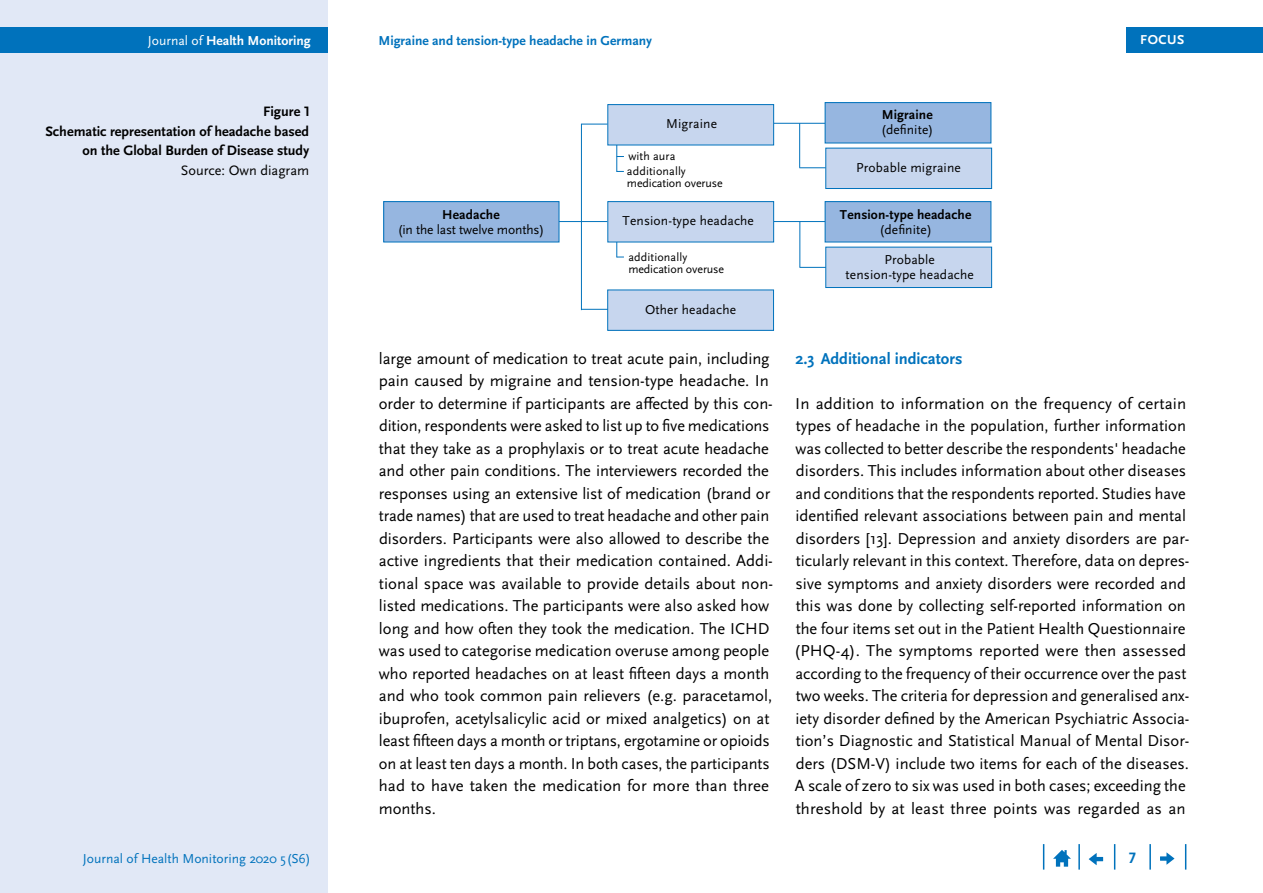
<style>
.page{position:relative;width:1263px;height:893px;background:#fff}
.page>*{position:absolute;margin:0;border:0;box-sizing:border-box;transform-origin:0 0}
.Copy_Einzug{font:16.5px/22.5px "Scala Sans Pro";letter-spacing:-.005em;color:#000}
.Copy{font:16.5px/22.5px "Scala Sans Pro";color:#000}
.t1{font:700 16.5px "Scala Sans Pro";color:#0072bc}
.t2{font:700 15.75px "Scala Sans Pro";color:#0072bc}
.t3{font:700 14.25px/19.5px "Scala Sans Pro";color:#000;text-align:right}
.t4{font:14.25px "Scala Sans Pro";color:#000}
.t5{font:700 13.65px "Scala Sans Pro";color:#0072bc}
.t6{font:13.65px "Scala Sans Pro";color:#0072bc}
.t7{font:700 13.65px "Scala Sans Pro";color:#fff}
.t8{font:13.5px/15px "Scala Sans Pro";letter-spacing:.01em;color:#000;text-align:center}
.t9{font:13.5px/15px "Scala Sans Pro";letter-spacing:-.01em;color:#000;text-align:center}
.t10{font:700 13.5px/15px "Scala Sans Pro";letter-spacing:.01em;color:#000;text-align:center}
.t11{font:700 13.5px "Scala Sans Pro";letter-spacing:.04em;color:#fff}
.t12{font:12px/12px "Scala Sans Pro";letter-spacing:-.01em;color:#000}
.t13{font:12px/15px "Scala Sans Pro";letter-spacing:.01em;color:#000}
.s1{font-weight:400}
.s2{font-weight:700}
</style>
<div class="page">
<div style="left:0;top:0;width:327px;height:893px;background:#e1e8f6"></div>
<div style="left:0;top:28px;width:327px;height:25px;background:#0072bc"></div>
<svg style="left:1185px;top:844px;width:1px;height:26px"></svg>
<hr style="left:1149px;top:844px;width:2px;height:26px;background:#0072bc">
<svg style="left:1114px;top:844px;width:1px;height:26px"></svg>
<hr style="left:1078px;top:844px;width:2px;height:26px;background:#0072bc">
<svg style="left:1043px;top:844px;width:1px;height:26px"></svg>
<svg style="left:1053px;top:850px;width:18px;height:17px"></svg>
<svg style="left:1089px;top:853px;width:14px;height:12px"></svg>
<svg style="left:1160px;top:852px;width:14px;height:13px"></svg>
<div style="left:1126px;top:28px;width:137px;height:25px;background:#0072bc"></div>
<hr style="left:773px;top:221px;width:52px;height:1px;background:#0072bc">
<hr style="left:774px;top:123px;width:51px;height:1px;background:#0072bc">
<hr style="left:799px;top:123px;width:1px;height:45px;background:#0072bc">
<svg style="left:799px;top:167px;width:26px;height:1px"></svg>
<hr style="left:799px;top:222px;width:1px;height:45px;background:#0072bc">
<svg style="left:799px;top:267px;width:26px;height:1px"></svg>
<hr style="left:554px;top:221px;width:53px;height:1px;background:#0072bc">
<div style="left:384px;top:202px;width:175px;height:40px;background:#96b6e0"></div>
<div style="left:383px;top:201px;width:176px;height:41px;border:1px solid #0072bc"></div>
<div style="left:608px;top:202px;width:166px;height:40px;background:#c7d6ee"></div>
<div style="left:607px;top:201px;width:167px;height:41px;border:1px solid #0072bc"></div>
<div style="left:825px;top:202px;width:166px;height:40px;background:#96b6e0"></div>
<div style="left:825px;top:201px;width:166px;height:41px;border:1px solid #0072bc"></div>
<svg style="left:616px;top:242px;width:8px;height:16px"></svg>
<hr style="left:616px;top:138px;width:1px;height:34px;background:#0072bc">
<div style="left:608px;top:105px;width:166px;height:40px;background:#c7d6ee"></div>
<div style="left:607px;top:104px;width:167px;height:41px;border:1px solid #0072bc"></div>
<div style="left:825px;top:103px;width:166px;height:40px;background:#96b6e0"></div>
<div style="left:825px;top:102px;width:166px;height:41px;border:1px solid #0072bc"></div>
<div style="left:826px;top:247px;width:166px;height:40px;background:#c7d6ee"></div>
<div style="left:825px;top:247px;width:167px;height:41px;border:1px solid #0072bc"></div>
<div style="left:826px;top:148px;width:166px;height:40px;background:#c7d6ee"></div>
<div style="left:825px;top:148px;width:167px;height:41px;border:1px solid #0072bc"></div>
<div style="left:608px;top:290px;width:165px;height:40px;background:#c7d6ee"></div>
<div style="left:607px;top:290px;width:167px;height:41px;border:1px solid #0072bc"></div>
<svg style="left:582px;top:124px;width:25px;height:1px"></svg>
<hr style="left:581px;top:124px;width:1px;height:186px;background:#0072bc">
<svg style="left:582px;top:309px;width:26px;height:1px"></svg>
<p class="t7" style="left:148px;top:33px;width:164px"><span class="s1">Journal of</span> Health Monitoring</p>
<p class="t5" style="left:378px;top:33px;width:275px">Migraine and tension-type headache in Germany</p>
<p class="t3" style="left:45px;top:102px;width:266px">Figure 1<br>Schematic representation of headache based on the Global Burden of Disease study</p>
<p class="t4" style="left:181px;top:162px;width:130px">Source: Own diagram</p>
<p class="t8" style="left:666px;top:116px;width:52px">Migraine</p>
<p class="t13" style="left:627px;top:149px;width:60px">with aura additionally</p>
<p class="t12" style="left:627px;top:177px;width:97px">medication overuse</p>
<p class="t8" style="left:881px;top:107px;width:54px;text-align:left"><span class="s2">Migraine </span>(definite)</p>
<p class="t8" style="left:856px;top:160px;width:106px">Probable migraine</p>
<p class="t9" style="left:398px;top:208px;width:148px"><span class="s2">Headache<br></span>(in the last twelve months)</p>
<p class="t8" style="left:623px;top:213px;width:133px">Tension-type headache</p>
<p class="t10" style="left:840px;top:207px;width:133px">Tension-type headache <span class="s1">(definite)</span></p>
<p class="t12" style="left:628px;top:251px;width:97px">additionally medication overuse</p>
<p class="t8" style="left:846px;top:252px;width:130px">Probable<br>tension-type headache</p>
<p class="t8" style="left:645px;top:302px;width:92px">Other headache</p>
<p class="t11" style="left:1140px;top:32px;width:46px">FOCUS</p>
<p class="t6" style="left:83px;top:850px;width:229px">Journal of Health Monitoring 2020 5(S6)</p>
<p class="Copy_Einzug" style="left:379px;top:347px;width:396px">large amount of medication to treat acute pain, including pain caused by migraine and tension-type headache. In order to determine if participants are affected by this con&shy;dition, respondents were asked to list up to five medications that they take as a prophylaxis or to treat acute headache and other pain conditions. The interviewers recorded the responses using an extensive list of medication (brand or trade names) that are used to treat headache and other pain disorders. Participants were also allowed to describe the active ingredients that their medication contained. Addi&shy;tional space was available to provide details about non&shy;listed medications. The participants were also asked how long and how often they took the medication. The ICHD was used to categorise medication overuse among people who reported headaches on at least fifteen days a month and who took common pain relievers (e.g. paracetamol, ibuprofen, acetylsalicylic acid or mixed analgetics) on at least fifteen days a month or triptans, ergotamine or opioids on at least ten days a month. In both cases, the participants had to have taken the medication for more than three months.</p>
<h2 class="t1" style="left:795px;top:348px;width:169px">2.3 Additional indicators</h2>
<p class="Copy" style="left:794px;top:392px;width:397px">In addition to information on the frequency of certain types of headache in the population, further information was collected to better describe the respondents' headache disorders. This includes information about other diseases and conditions that the respondents reported. Studies have identified relevant associations between pain and mental disorders [13]. Depression and anxiety disorders are par&shy;ticularly relevant in this context. Therefore, data on depres&shy;sive symptoms and anxiety disorders were recorded and this was done by collecting self-reported information on the four items set out in the Patient Health Questionnaire (PHQ-4). The symptoms reported were then assessed according to the frequency of their occurrence over the past two weeks. The criteria for depression and generalised anx&shy;iety disorder defined by the American Psychiatric Associa&shy;tion’s Diagnostic and Statistical Manual of Mental Disor&shy;ders (DSM-V) include two items for each of the diseases.<br>A scale of zero to six was used in both cases; exceeding the threshold by at least three points was regarded as an</p>
<p class="t2" style="left:1129px;top:849px;width:8px">7</p>
</div>
